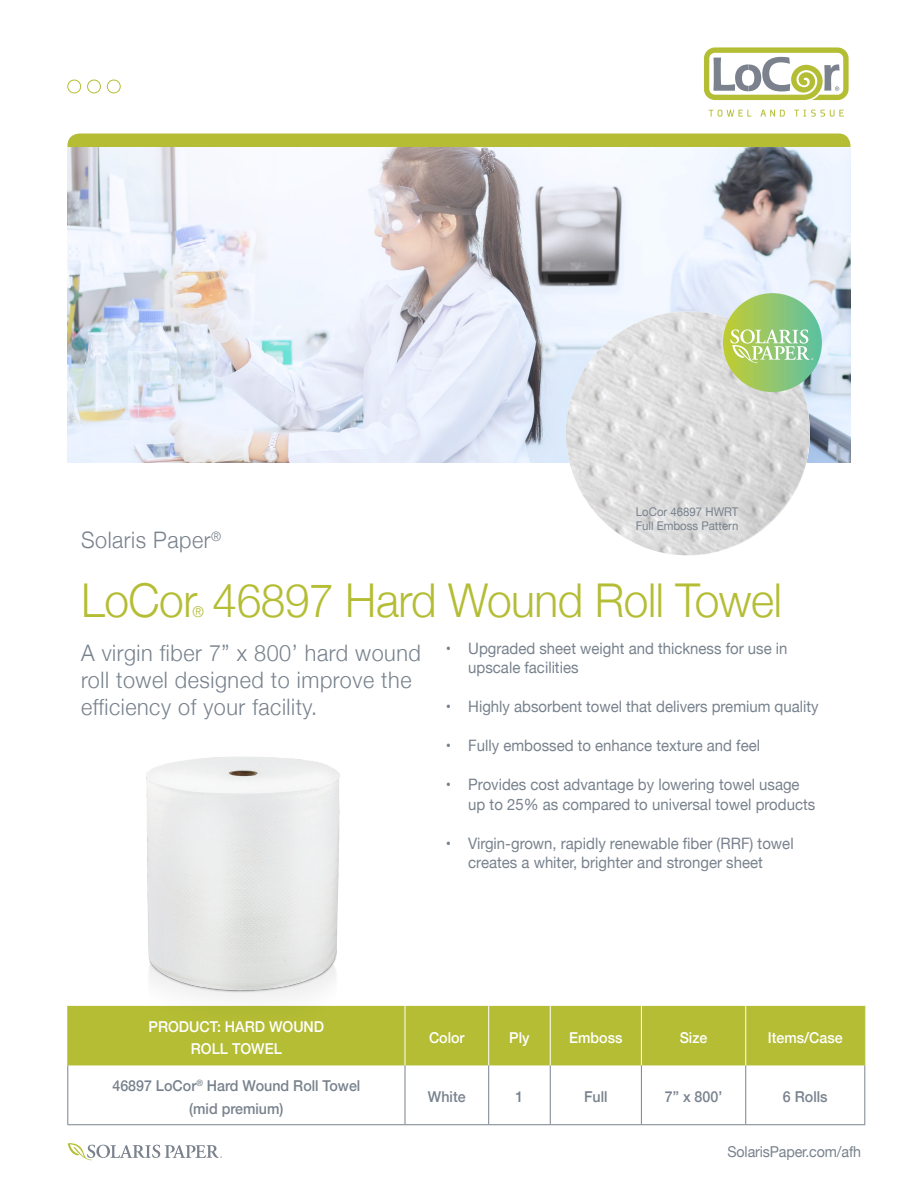
<style>
.page{position:relative;width:918px;height:1188px;background:#fff}
.page>*{position:absolute;margin:0;border:0;box-sizing:border-box;transform-origin:0 0}
.t1{font:300 46.65px "Helvetica Neue";letter-spacing:-.01em;color:#b4bd34;scale:.95 1}
.t2{font:300 22.8px/27.3px "Helvetica Neue";letter-spacing:.025em;color:#78828d;scale:.95 1}
.t3{font:15.75px/19.5px "Helvetica Neue";color:#78828d;scale:.95 1}
.t4{font:300 15.15px "Helvetica Neue";color:#b4bd34;scale:.95 1}
.t5{font:500 15px/22.5px "Helvetica Neue";color:#78828d;text-align:center;scale:.95 1}
.t6{font:500 15px/22.5px "Helvetica Neue";color:#fff;text-align:center;scale:.95 1}
.t7{font:15px "Helvetica Neue";letter-spacing:-.01em;color:#78828d;scale:.95 1}
.t8{font:12px/13.5px "Helvetica Neue";color:#78828d;scale:.95 1}
</style>
<div class="page">
<div style="left:68px;top:134px;width:782px;height:26px;background:#b4bd34;border-radius:12px"></div>
<img style="left:68px;top:147px;width:782px;height:315px">
<img style="left:566px;top:311px;width:244px;height:244px;border-radius:122px">
<div style="left:723px;top:293px;width:99px;height:99px;background:linear-gradient(to right,#c4cc33,#5ec1a6);border-radius:49px"></div>
<div style="left:69px;top:1006px;width:796px;height:59px;background:#b4bd34"></div>
<hr style="left:405px;top:1006px;width:1px;height:59px;background:#fff">
<hr style="left:488px;top:1006px;width:1px;height:59px;background:#fff">
<hr style="left:550px;top:1006px;width:1px;height:59px;background:#fff">
<hr style="left:641px;top:1006px;width:1px;height:59px;background:#fff">
<hr style="left:745px;top:1006px;width:1px;height:59px;background:#fff">
<hr style="left:405px;top:1065px;width:1px;height:59px;background:#78828d">
<hr style="left:488px;top:1065px;width:1px;height:59px;background:#78828d">
<hr style="left:550px;top:1065px;width:1px;height:59px;background:#78828d">
<hr style="left:641px;top:1065px;width:1px;height:59px;background:#78828d">
<hr style="left:745px;top:1065px;width:1px;height:59px;background:#78828d">
<hr style="left:68px;top:1065px;width:1px;height:59px;background:#78828d">
<hr style="left:865px;top:1065px;width:1px;height:59px;background:#78828d">
<hr style="left:68px;top:1124px;width:337px;height:1px;background:#78828d">
<hr style="left:405px;top:1124px;width:84px;height:1px;background:#78828d">
<hr style="left:489px;top:1124px;width:61px;height:1px;background:#78828d">
<hr style="left:550px;top:1124px;width:91px;height:1px;background:#78828d">
<hr style="left:641px;top:1124px;width:105px;height:1px;background:#78828d">
<hr style="left:746px;top:1124px;width:119px;height:1px;background:#78828d">
<hr style="left:68px;top:1006px;width:1px;height:59px;background:#b4bd34">
<hr style="left:865px;top:1006px;width:1px;height:59px;background:#b4bd34">
<svg style="left:704px;top:47px;width:145px;height:53px"></svg>
<svg style="left:709px;top:110px;width:42px;height:7px"></svg>
<svg style="left:760px;top:110px;width:25px;height:7px"></svg>
<svg style="left:794px;top:110px;width:50px;height:7px"></svg>
<svg style="left:730px;top:329px;width:83px;height:34px;background:#afd593"></svg>
<div style="left:67px;top:80px;width:14px;height:13px;border:1px solid #b4bd34;border-radius:50%"></div>
<div style="left:87px;top:80px;width:14px;height:13px;border:1px solid #b4bd34;border-radius:50%"></div>
<div style="left:107px;top:80px;width:14px;height:13px;border:1px solid #b4bd34;border-radius:50%"></div>
<svg style="left:68px;top:1143px;width:154px;height:17px"></svg>
<img style="left:97px;top:756px;width:291px;height:281px">
<p class="t2" style="left:81px;top:525px;width:149px">Solaris Paper<sup>®</sup></p>
<p class="t8" style="left:636px;top:506px;width:110px">LoCor 46897 HWRT<br>Full Emboss Pattern</p>
<p class="t1" style="left:81px;top:562px;width:739px">LoCor 46897 Hard Wound Roll Towel</p>
<p class="t4" style="left:193px;top:599px;width:14px">®</p>
<p class="t2" style="left:81px;top:637px;width:359px">A virgin fiber 7” x 800’ hard wound roll towel designed to improve the efficiency of your facility.</p>
<p class="t3" style="left:468px;top:639px;width:338px;text-indent:-23px">• Upgraded sheet weight and thickness for use in upscale facilities</p>
<p class="t3" style="left:446px;top:698px;width:394px">• Highly absorbent towel that delivers premium quality</p>
<p class="t3" style="left:446px;top:737px;width:332px">• Fully embossed to enhance texture and feel</p>
<p class="t3" style="left:468px;top:776px;width:367px;text-indent:-22px">• Provides cost advantage by lowering towel usage up to 25% as compared to universal towel products</p>
<p class="t3" style="left:446px;top:834px;width:368px;text-align:center">• Virgin-grown, rapidly renewable fiber (RRF) towel creates a whiter, brighter and stronger sheet</p>
<p class="t6" style="left:149px;top:1014px;width:186px">PRODUCT: HARD WOUND<br>ROLL TOWEL</p>
<p class="t6" style="left:429px;top:1025px;width:39px">Color</p>
<p class="t6" style="left:509px;top:1025px;width:23px">Ply</p>
<p class="t6" style="left:569px;top:1025px;width:58px">Emboss</p>
<p class="t6" style="left:680px;top:1025px;width:31px">Size</p>
<p class="t6" style="left:768px;top:1025px;width:80px">Items/Case</p>
<p class="t5" style="left:112px;top:1073px;width:263px">46897 LoCor<sup>®</sup> Hard Wound Roll Towel (mid premium)</p>
<p class="t5" style="left:428px;top:1084px;width:41px">White</p>
<p class="t5" style="left:516px;top:1084px;width:10px">1</p>
<p class="t5" style="left:584px;top:1084px;width:26px">Full</p>
<p class="t5" style="left:665px;top:1084px;width:62px">7” x 800’</p>
<p class="t5" style="left:783px;top:1084px;width:48px">6 Rolls</p>
<p class="t7" style="left:728px;top:1141px;width:142px">SolarisPaper.com/afh</p>
</div>
